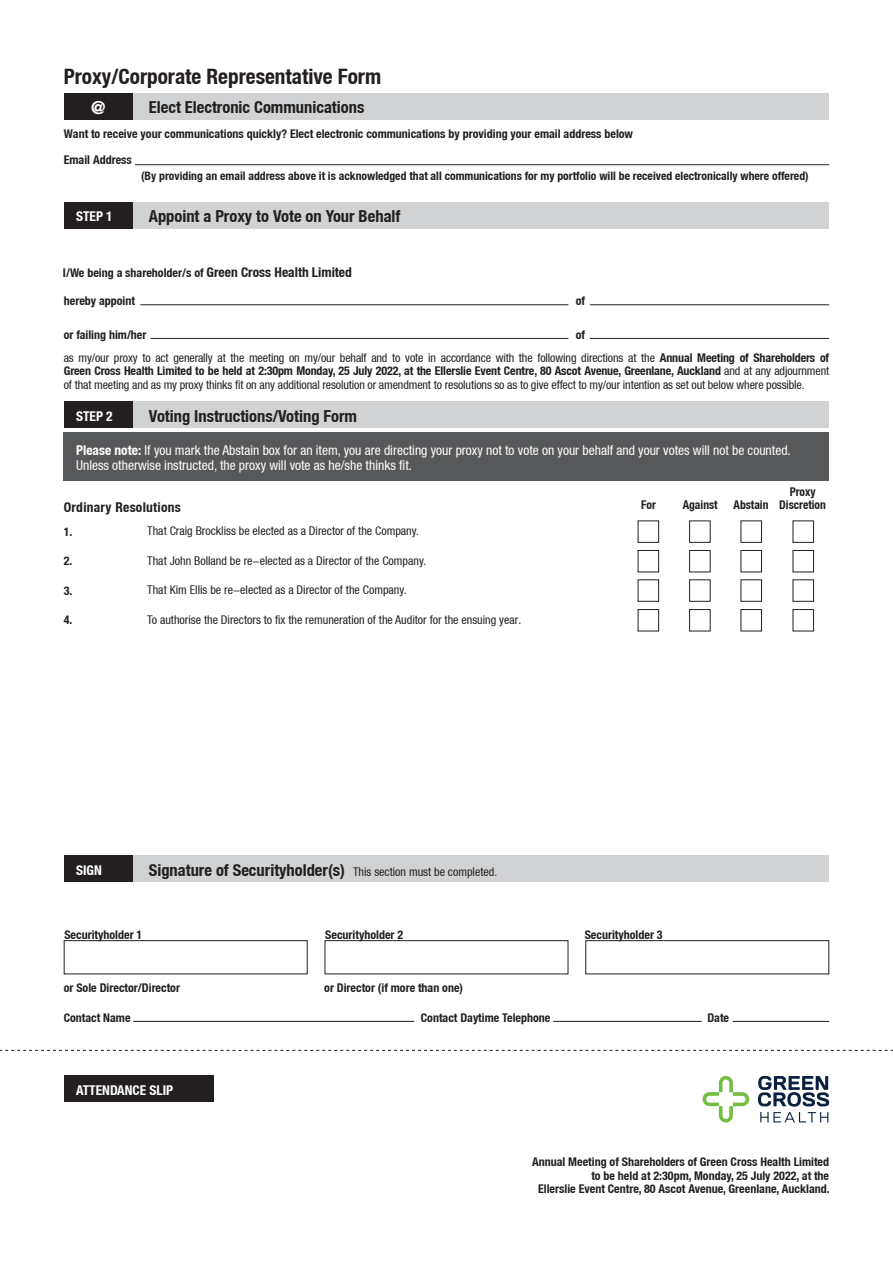
<style>
.page{position:relative;width:893px;height:1263px;background:#fff}
.page>*{position:absolute;margin:0;border:0;box-sizing:border-box;transform-origin:0 0}
.t1{font:700 condensed 21.3px "Helvetica Neue LT";color:#231f20}
.t2{font:700 condensed 18px "Helvetica Neue";color:#fff}
.t3{font:700 condensed 16.5px "Helvetica Neue LT";color:#231f20}
.t4{font:condensed 13.5px "Helvetica Neue LT";color:#fff}
.t5{font:700 condensed 13.5px "Helvetica Neue LT";color:#fff}
.t6{font:700 condensed 13.5px "Helvetica Neue LT";letter-spacing:.02em;color:#231f20}
.t7{font:700 condensed 12.15px/13.8px "Helvetica Neue LT";color:#231f20;text-align:center;scale:.96 1}
.t8{font:700 condensed 12px/13.5px "Helvetica Neue LT";color:#231f20;text-align:right}
.t9{font:condensed 12px "Helvetica Neue LT";letter-spacing:-.01em;color:#231f20}
.t10{font:700 condensed 11.7px "Helvetica Neue LT";color:#231f20}
.s1{font-size:13.5px}
.s2{font-weight:700}
.s3{font-weight:400}
.s4{font-weight:400;font-size:12px}
</style>
<div class="page">
<div style="left:64px;top:1076px;width:150px;height:26px;background:#231f20"></div>
<div style="left:127px;top:94px;width:702px;height:26px;background:#d1d2d4"></div>
<div style="left:64px;top:94px;width:69px;height:26px;background:#231f20"></div>
<div style="left:127px;top:202px;width:702px;height:26px;background:#d1d2d4"></div>
<div style="left:64px;top:202px;width:69px;height:26px;background:#231f20"></div>
<hr style="left:140px;top:304px;width:428px;height:1px;background:#231f20">
<hr style="left:151px;top:338px;width:417px;height:1px;background:#231f20">
<hr style="left:590px;top:304px;width:239px;height:1px;background:#231f20">
<hr style="left:590px;top:338px;width:239px;height:1px;background:#231f20">
<div style="left:127px;top:402px;width:702px;height:26px;background:#d1d2d4"></div>
<div style="left:64px;top:402px;width:69px;height:26px;background:#231f20"></div>
<div style="left:64px;top:432px;width:765px;height:48px;background:#57585a"></div>
<div style="left:127px;top:855px;width:702px;height:26px;background:#d1d2d4"></div>
<div style="left:64px;top:855px;width:69px;height:26px;background:#231f20"></div>
<div style="left:638px;top:520px;width:21px;height:23px;border:1px solid #231f20"></div>
<div style="left:689px;top:520px;width:22px;height:23px;border:1px solid #231f20"></div>
<div style="left:792px;top:520px;width:22px;height:23px;border:1px solid #231f20"></div>
<div style="left:740px;top:520px;width:22px;height:23px;border:1px solid #231f20"></div>
<div style="left:638px;top:550px;width:21px;height:22px;border:1px solid #231f20"></div>
<div style="left:689px;top:550px;width:22px;height:22px;border:1px solid #231f20"></div>
<div style="left:792px;top:550px;width:22px;height:22px;border:1px solid #231f20"></div>
<div style="left:740px;top:550px;width:22px;height:22px;border:1px solid #231f20"></div>
<div style="left:638px;top:579px;width:21px;height:23px;border:1px solid #231f20"></div>
<div style="left:689px;top:579px;width:22px;height:23px;border:1px solid #231f20"></div>
<div style="left:792px;top:579px;width:22px;height:23px;border:1px solid #231f20"></div>
<div style="left:740px;top:579px;width:22px;height:23px;border:1px solid #231f20"></div>
<div style="left:638px;top:609px;width:21px;height:22px;border:1px solid #231f20"></div>
<div style="left:689px;top:609px;width:22px;height:22px;border:1px solid #231f20"></div>
<div style="left:792px;top:609px;width:22px;height:22px;border:1px solid #231f20"></div>
<div style="left:740px;top:609px;width:22px;height:22px;border:1px solid #231f20"></div>
<div style="left:64px;top:940px;width:244px;height:34px;border:1px solid #231f20"></div>
<div style="left:325px;top:940px;width:243px;height:34px;border:1px solid #231f20"></div>
<div style="left:585px;top:940px;width:244px;height:34px;border:1px solid #231f20"></div>
<hr style="left:133px;top:1021px;width:281px;height:1px;background:#231f20">
<hr style="left:553px;top:1021px;width:149px;height:1px;background:#231f20">
<hr style="left:733px;top:1021px;width:96px;height:1px;background:#231f20">
<hr style="left:135px;top:164px;width:694px;height:1px;background:#231f20">
<svg style="left:0;top:1050px;width:893px;height:1px"></svg>
<svg style="left:702px;top:1076px;width:47px;height:46px"></svg>
<svg style="left:758px;top:1076px;width:71px;height:46px"></svg>
<p class="t1" style="left:64px;top:64px;width:319px">Proxy/Corporate Representative Form</p>
<h2 class="t2" style="left:91px;top:97px;width:16px">@</h2>
<p class="t3" style="left:149px;top:97px;width:217px">Elect Electronic Communications</p>
<p class="t8" style="left:64px;top:127px;width:571px">Want to receive your communications quickly? Elect electronic communications by providing your email address below</p>
<p class="t8" style="left:64px;top:153px;width:70px">Email Address</p>
<p class="t10" style="left:141px;top:169px;width:669px">(By providing an email address above it is acknowledged that all communications for my portfolio will be received electronically where offered)</p>
<p class="t5" style="left:76px;top:208px;width:38px">STEP 1</p>
<p class="t3" style="left:149px;top:206px;width:253px">Appoint a Proxy to Vote on Your Behalf</p>
<p class="t8" style="left:63px;top:266px;width:290px">I/We being a shareholder/s of <span class="s1">Green Cross Health Limited</span></p>
<p class="t8" style="left:64px;top:294px;width:73px">hereby appoint</p>
<p class="t8" style="left:576px;top:294px;width:11px">of</p>
<p class="t8" style="left:64px;top:328px;width:84px">or failing him/her</p>
<p class="t8" style="left:576px;top:328px;width:11px">of</p>
<p class="t9" style="left:64px;top:350px;width:767px">as my/our proxy to act generally at the meeting on my/our behalf and to vote in accordance with the following directions at the <span class="s2">Annual Meeting of Shareholders of</span></p>
<p class="t8" style="left:64px;top:364px;width:767px">Green Cross Health Limited to be held at 2:30pm Monday, 25 July 2022, at the Ellerslie Event Centre, 80 Ascot Avenue, Greenlane, Auckland <span class="s3">and at any adjournment</span></p>
<p class="t9" style="left:64px;top:377px;width:742px">of that meeting and as my proxy thinks fit on any additional resolution or amendment to resolutions so as to give effect to my/our intention as set out below where possible.</p>
<p class="t5" style="left:76px;top:408px;width:38px">STEP 2</p>
<p class="t3" style="left:149px;top:406px;width:210px">Voting Instructions/Voting Form</p>
<p class="t4" style="left:76px;top:442px;width:716px"><span class="s2">Please note:</span> If you mark the Abstain box for an item, you are directing your proxy not to vote on your behalf and your votes will not be counted.</p>
<p class="t4" style="left:76px;top:457px;width:337px">Unless otherwise instructed, the proxy will vote as he/she thinks fit.</p>
<p class="t6" style="left:64px;top:499px;width:119px">Ordinary Resolutions</p>
<p class="t8" style="left:64px;top:524px;width:10px">1.</p>
<p class="t9" style="left:147px;top:524px;width:273px">That Craig Brockliss be elected as a Director of the Company.</p>
<p class="t8" style="left:64px;top:554px;width:10px">2.</p>
<p class="t9" style="left:147px;top:554px;width:281px">That John Bolland be re-elected as a Director of the Company.</p>
<p class="t8" style="left:64px;top:584px;width:10px">3.</p>
<p class="t9" style="left:147px;top:583px;width:261px">That Kim Ellis be re-elected as a Director of the Company.</p>
<p class="t8" style="left:64px;top:613px;width:10px">4.</p>
<p class="t9" style="left:147px;top:613px;width:376px">To authorise the Directors to fix the remuneration of the Auditor for the ensuing year.</p>
<p class="t7" style="left:641px;top:498px;width:17px">For</p>
<p class="t7" style="left:683px;top:498px;width:38px">Against</p>
<p class="t7" style="left:734px;top:498px;width:38px">Abstain</p>
<p class="t7" style="left:779px;top:484px;width:50px">Proxy<br>Discretion</p>
<p class="t5" style="left:76px;top:862px;width:27px">SIGN</p>
<p class="t3" style="left:149px;top:860px;width:350px">Signature of Securityholder(s) <span class="s4">This section must be completed.</span></p>
<p class="t8" style="left:64px;top:927px;width:79px">Securityholder 1</p>
<p class="t8" style="left:325px;top:927px;width:79px">Securityholder 2</p>
<p class="t8" style="left:585px;top:927px;width:79px">Securityholder 3</p>
<p class="t8" style="left:64px;top:981px;width:118px">or Sole Director/Director</p>
<p class="t8" style="left:324px;top:981px;width:140px">or Director (if more than one)</p>
<p class="t8" style="left:64px;top:1010px;width:68px">Contact Name</p>
<p class="t8" style="left:421px;top:1010px;width:131px">Contact Daytime Telephone</p>
<p class="t8" style="left:707px;top:1010px;width:23px">Date</p>
<p class="t5" style="left:76px;top:1082px;width:99px">ATTENDANCE SLIP</p>
<p class="t8" style="left:532px;top:1155px;width:299px">Annual Meeting of Shareholders of Green Cross Health Limited to be held at 2:30pm, Monday, 25 July 2022, at the</p>
<p class="t8" style="left:538px;top:1182px;width:293px">Ellerslie Event Centre, 80 Ascot Avenue, Greenlane, Auckland.</p>
</div>
